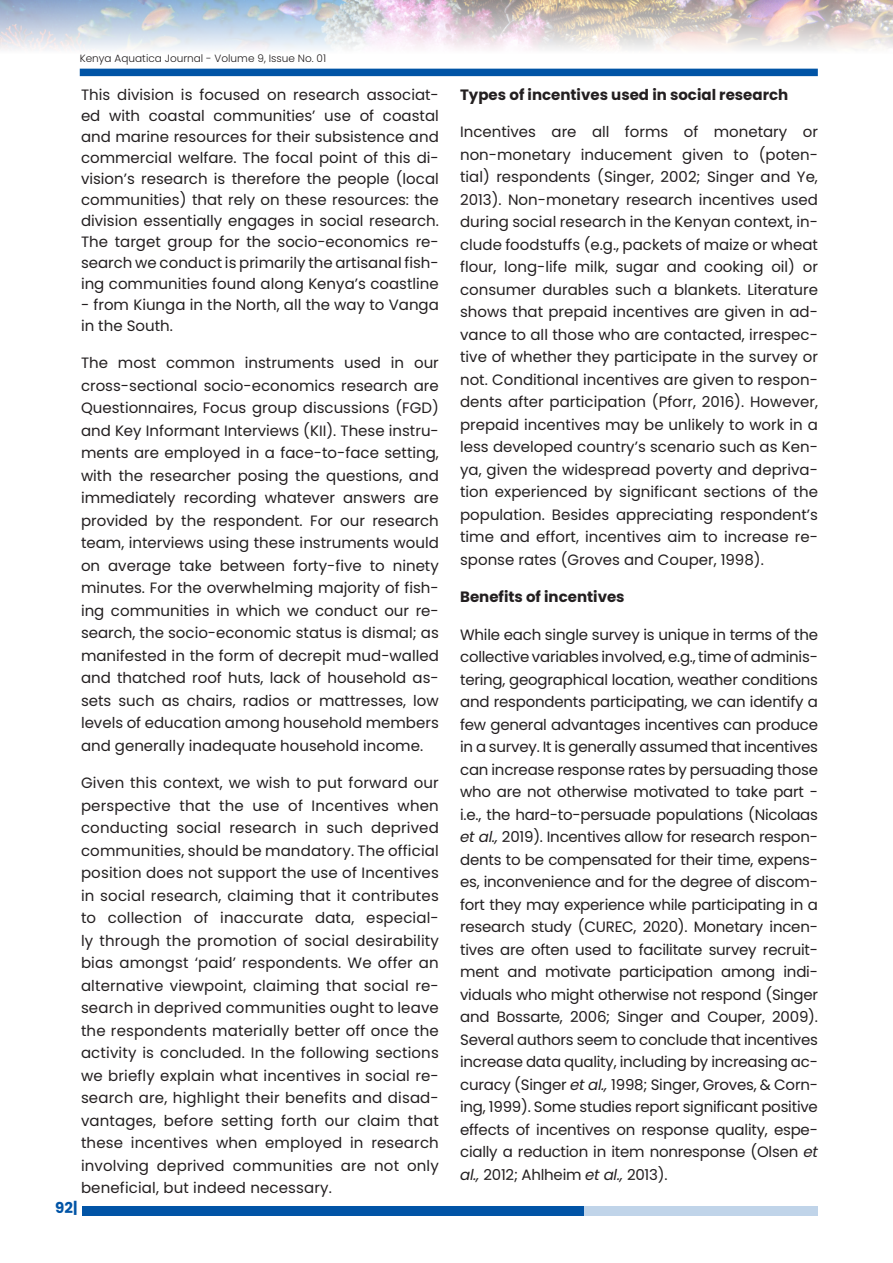
<style>
.page{position:relative;width:893px;height:1263px;background:#fff}
.page>*{position:absolute;margin:0;border:0;box-sizing:border-box;transform-origin:0 0}
.Btxt{font:15px/22.5px "Poppins";color:#231f20;text-align:justify}
.HD2{font:700 15px "Poppins";color:#231f20}
.Btxt-2{font:700 15px "Poppins";color:#231f20}
.t1{font:700 15px "Poppins";color:#0154a6}
.t2{font:300 10.5px "Poppins";color:#231f20}
.s1{font-style:italic}
</style>
<div class="page">
<img style="left:0;top:0;width:893px;height:50px">
<div style="left:80px;top:69px;width:738px;height:7px;background:#0154a6"></div>
<div style="left:82px;top:1206px;width:502px;height:10px;background:#0154a6"></div>
<div style="left:584px;top:1206px;width:234px;height:10px;background:#c0d4e9"></div>
<p class="t2" style="left:80px;top:52px;width:248px">Kenya Aquatica Journal - Volume 9, Issue No. 01</p>
<p class="Btxt" style="left:81px;top:84px;width:359px;line-height:21px">This division is focused on research associat&shy;ed with coastal communities’ use of coastal and marine resources for their subsistence and commercial welfare. The focal point of this di&shy;vision’s research is therefore the people (local communities) that rely on these resources: the division essentially engages in social research.<br>The target group for the socio-economics re&shy;search we conduct is primarily the artisanal fish&shy;ing communities found along Kenya’s coastline</p>
<p class="Btxt" style="left:81px;top:294px;width:359px;line-height:21px">- from Kiunga in the North, all the way to Vanga in the South.</p>
<p class="Btxt" style="left:81px;top:352px;width:359px">The most common instruments used in our cross-sectional socio-economics research are Questionnaires, Focus group discussions (FGD) and Key Informant Interviews (KII). These instru&shy;ments are employed in a face-to-face setting, with the researcher posing the questions, and immediately recording whatever answers are provided by the respondent. For our research team, interviews using these instruments would on average take between forty-five to ninety minutes. For the overwhelming majority of fish&shy;ing communities in which we conduct our re&shy;search, the socio-economic status is dismal; as manifested in the form of decrepit mud-walled and thatched roof huts, lack of household as&shy;sets such as chairs, radios or mattresses, low levels of education among household members and generally inadequate household income.</p>
<p class="Btxt" style="left:81px;top:772px;width:359px">Given this context, we wish to put forward our perspective that the use of Incentives when conducting social research in such deprived communities, should be mandatory. The official position does not support the use of Incentives in social research, claiming that it contributes to collection of inaccurate data, especial&shy;ly through the promotion of social desirability bias amongst ‘paid’ respondents. We offer an alternative viewpoint, claiming that social re&shy;search in deprived communities ought to leave the respondents materially better off once the activity is concluded. In the following sections we briefly explain what incentives in social re&shy;search are, highlight their benefits and disad&shy;vantages, before setting forth our claim that these incentives when employed in research involving deprived communities are not only beneficial, but indeed necessary.</p>
<p class="t1" style="left:55px;top:1199px;width:24px">92|</p>
<p class="HD2" style="left:460px;top:86px;width:330px">Types of incentives used in social research</p>
<p class="Btxt" style="left:460px;top:121px;width:359px">Incentives are all forms of monetary or non-monetary inducement given to (poten&shy;tial) respondents (Singer, 2002; Singer and Ye, 2013). Non-monetary research incentives used during social research in the Kenyan context, in&shy;clude foodstuffs (e.g., packets of maize or wheat flour, long-life milk, sugar and cooking oil) or consumer durables such a blankets. Literature shows that prepaid incentives are given in ad&shy;vance to all those who are contacted, irrespec&shy;tive of whether they participate in the survey or not. Conditional incentives are given to respon&shy;dents after participation (Pforr, 2016). However, prepaid incentives may be unlikely to work in a less developed country’s scenario such as Ken&shy;ya, given the widespread poverty and depriva&shy;tion experienced by significant sections of the population. Besides appreciating respondent’s time and effort, incentives aim to increase re&shy;sponse rates (Groves and Couper, 1998).</p>
<p class="Btxt-2" style="left:460px;top:588px;width:166px">Benefits of incentives</p>
<p class="Btxt" style="left:460px;top:623px;width:359px">While each single survey is unique in terms of the collective variables involved, e.g., time of adminis&shy;tering, geographical location, weather conditions and respondents participating, we can identify a few general advantages incentives can produce in a survey. It is generally assumed that incentives can increase response rates by persuading those who are not otherwise motivated to take part - i.e., the hard-to-persuade populations (Nicolaas <span class="s1">et al.,</span> 2019). Incentives allow for research respon&shy;dents to be compensated for their time, expens&shy;es, inconvenience and for the degree of discom&shy;fort they may experience while participating in a research study (CUREC, 2020). Monetary incen&shy;tives are often used to facilitate survey recruit&shy;ment and motivate participation among indi&shy;viduals who might otherwise not respond (Singer and Bossarte, 2006; Singer and Couper, 2009).<br>Several authors seem to conclude that incentives increase data quality, including by increasing ac&shy;curacy (Singer <span class="s1">et al.,</span> 1998; Singer, Groves, &amp; Corn&shy;ing, 1999). Some studies report significant positive effects of incentives on response quality, espe&shy;cially a reduction in item nonresponse (Olsen <span class="s1">et al.,</span> 2012; Ahlheim <span class="s1">et al.,</span> 2013).</p>
</div>
